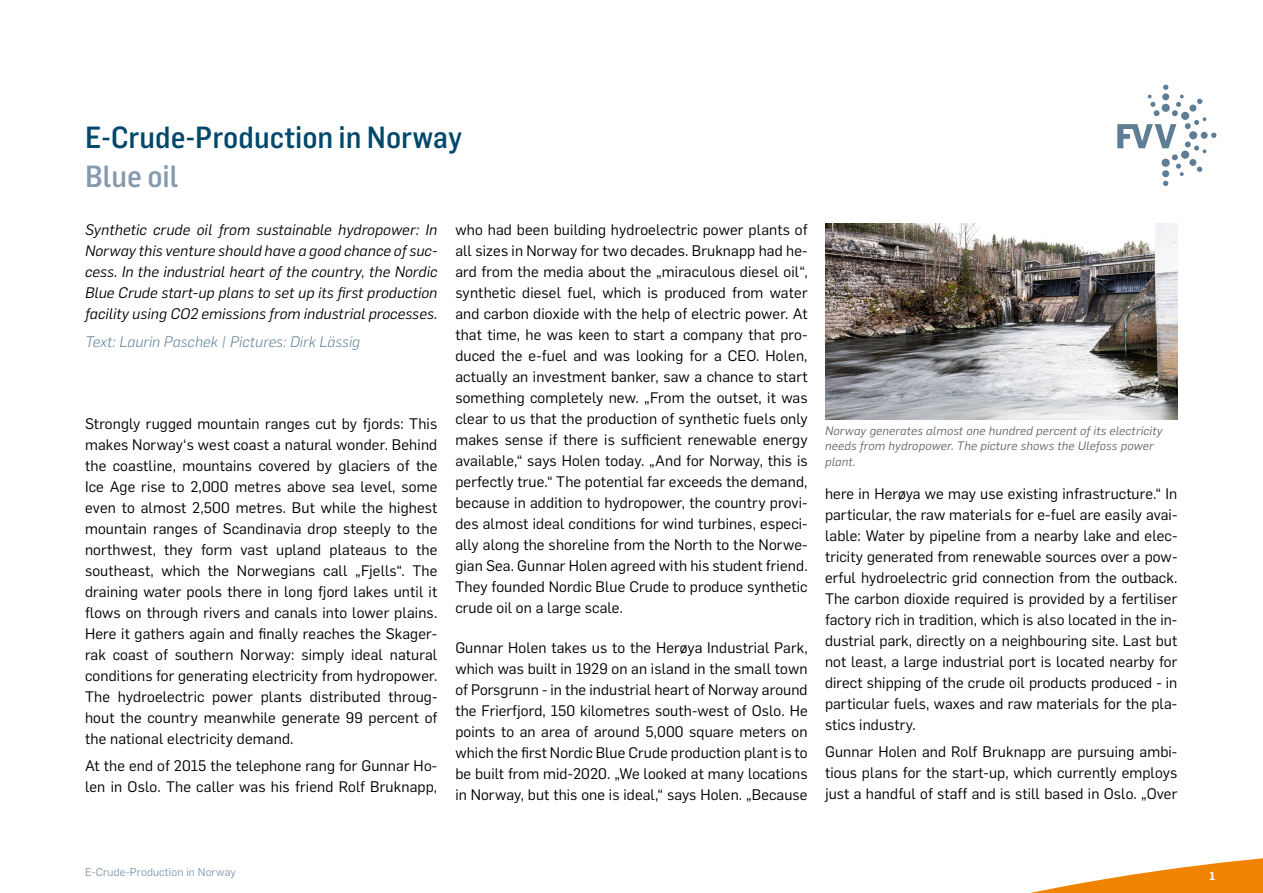
<style>
.page{position:relative;width:1263px;height:893px;background:#fff}
.page>*{position:absolute;margin:0;border:0;box-sizing:border-box;transform-origin:0 0}
.t1{font:500 30px "Flama Semicond";color:#00486b}
.t2{font:500 30px "Flama Semicond";color:#859aad}
.t3{font:15px/21px "Flama";letter-spacing:.01em;color:#000;text-align:justify}
.t4{font:italic 15px/21px "Flama";letter-spacing:.01em;color:#000;text-align:justify}
.t5{font:italic 300 15px "Flama";letter-spacing:.01em;color:#5e7e95}
.t6{font:italic 12px/15.8px "Flama";letter-spacing:.02em;color:#646363}
.t7{font:11.25px "Flama";letter-spacing:.01em;color:#859aad}
.t8{font:600 11.25px "Flama";color:#fff}
</style>
<div class="page">
<svg style="left:1117px;top:85px;width:99px;height:101px"></svg>
<svg style="left:1030px;top:858px;width:233px;height:35px"></svg>
<img style="left:825px;top:223px;width:353px;height:197px">
<h1 class="t1" style="left:85px;top:118px;width:379px">E-Crude-Production in Norway</h1>
<h1 class="t2" style="left:85px;top:157px;width:95px">Blue oil</h1>
<p class="t4" style="left:85px;top:219px;width:354px">Synthetic crude oil from sustainable hydropower: In Norway this venture should have a good chance of suc&shy;cess. In the industrial heart of the country, the Nordic Blue Crude start-up plans to set up its first production facility using CO2 emissions from industrial processes.</p>
<p class="t5" style="left:85px;top:330px;width:276px">Text: Laurin Paschek | Pictures: Dirk Lässig</p>
<p class="t3" style="left:85px;top:412px;width:354px">Strongly rugged mountain ranges cut by fjords: This makes Norway‘s west coast a natural wonder. Behind the coastline, mountains covered by glaciers of the Ice Age rise to 2,000 metres above sea level, some even to almost 2,500 metres. But while the highest mountain ranges of Scandinavia drop steeply to the northwest, they form vast upland plateaus to the southeast, which the Norwegians call „Fjells“. The draining water pools there in long fjord lakes until it flows on through rivers and canals into lower plains.<br>Here it gathers again and finally reaches the Skager&shy;rak coast of southern Norway: simply ideal natural conditions for generating electricity from hydropower.<br>The hydroelectric power plants distributed throug&shy;hout the country meanwhile generate 99 percent of the national electricity demand.</p>
<p class="t3" style="left:85px;top:755px;width:354px">At the end of 2015 the telephone rang for Gunnar Ho&shy;len in Oslo. The caller was his friend Rolf Bruknapp,</p>
<p class="t3" style="left:455px;top:219px;width:354px">who had been building hydroelectric power plants of all sizes in Norway for two decades. Bruknapp had he&shy;ard from the media about the „miraculous diesel oil“, synthetic diesel fuel, which is produced from water and carbon dioxide with the help of electric power. At that time, he was keen to start a company that pro&shy;duced the e-fuel and was looking for a CEO. Holen, actually an investment banker, saw a chance to start something completely new. „From the outset, it was clear to us that the production of synthetic fuels only makes sense if there is sufficient renewable energy available,“ says Holen today. „And for Norway, this is perfectly true.“ The potential far exceeds the demand, because in addition to hydropower, the country provi&shy;des almost ideal conditions for wind turbines, especi&shy;ally along the shoreline from the North to the Norwe&shy;gian Sea. Gunnar Holen agreed with his student friend.<br>They founded Nordic Blue Crude to produce synthetic crude oil on a large scale.</p>
<p class="t3" style="left:455px;top:637px;width:354px">Gunnar Holen takes us to the Herøya Industrial Park, which was built in 1929 on an island in the small town of Porsgrunn - in the industrial heart of Norway around the Frierfjord, 150 kilometres south-west of Oslo. He points to an area of around 5,000 square meters on which the first Nordic Blue Crude production plant is to be built from mid-2020. „We looked at many locations in Norway, but this one is ideal,“ says Holen. „Because</p>
<p class="t6" style="left:825px;top:422px;width:339px">Norway generates almost one hundred percent of its electricity needs from hydropower. The picture shows the Ulefoss power plant.</p>
<p class="t3" style="left:825px;top:482px;width:354px">here in Herøya we may use existing infrastructure.“ In particular, the raw materials for e-fuel are easily avai&shy;lable: Water by pipeline from a nearby lake and elec&shy;tricity generated from renewable sources over a pow&shy;erful hydroelectric grid connection from the outback.<br>The carbon dioxide required is provided by a fertiliser factory rich in tradition, which is also located in the in&shy;dustrial park, directly on a neighbouring site. Last but not least, a large industrial port is located nearby for direct shipping of the crude oil products produced - in particular fuels, waxes and raw materials for the pla&shy;stics industry.</p>
<p class="t3" style="left:825px;top:741px;width:354px">Gunnar Holen and Rolf Bruknapp are pursuing ambi&shy;tious plans for the start-up, which currently employs just a handful of staff and is still based in Oslo. „Over</p>
<p class="t7" style="left:85px;top:863px;width:152px">E-Crude-Production in Norway</p>
<p class="t8" style="left:1209px;top:867px;width:7px">1</p>
</div>
